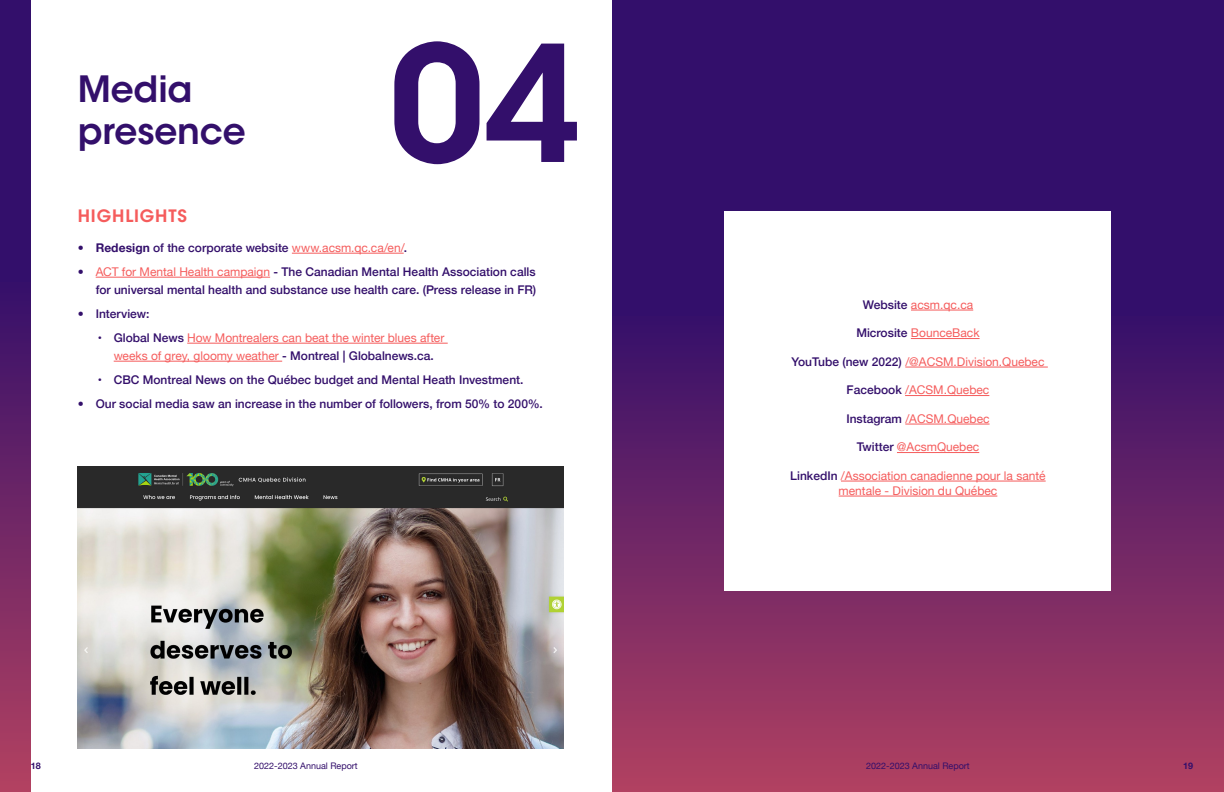
<style>
.page{position:relative;width:1224px;height:792px;background:#fff}
.page>*{position:absolute;margin:0;border:0;box-sizing:border-box;transform-origin:0 0}
.t1{font:600 160px "ITC Avant Garde Std";color:#330f6b}
.t2{font:600 36px/42px "ITC Avant Garde Std";letter-spacing:-.005em;color:#330f6b}
.t3{font:600 17px "ITC Avant Garde Std";letter-spacing:.05em;color:#f55c5c}
.t4{font:500 12px/18px "Helvetica Neue";color:#330f6b;text-align:right}
.t5{font:12px/18px "Helvetica Neue";color:#f55c5c;text-align:center}
.t6{font:9px "Helvetica Neue";color:#330f6b}
.t7{font:700 9px "Helvetica Neue";color:#330f6b}
.s1{font-weight:700}
.s2{font-weight:400;color:#f55c5c}
.s3{font-weight:700;color:#330f6b}
.s4{font-weight:500;color:#330f6b}
</style>
<div class="page">
<div style="left:612px;top:0;width:612px;height:792px;background:#330f6b"></div>
<div style="left:612px;top:316px;width:612px;height:476px;background:linear-gradient(to bottom,#37126c,#b14161)"></div>
<div style="left:725px;top:212px;width:386px;height:379px;background:#fff"></div>
<div style="left:0;top:0;width:31px;height:792px;background:#330f6b"></div>
<div style="left:0;top:282px;width:31px;height:510px;background:linear-gradient(to bottom,#35106a,#b24161)"></div>
<hr style="left:292px;top:253px;width:112px;height:1px;background:#f55c5c">
<hr style="left:96px;top:277px;width:174px;height:1px;background:#f55c5c">
<hr style="left:187px;top:343px;width:261px;height:1px;background:#f55c5c">
<hr style="left:114px;top:361px;width:168px;height:1px;background:#f55c5c">
<img style="left:78px;top:467px;width:486px;height:281px">
<hr style="left:911px;top:310px;width:62px;height:1px;background:#f55c5c">
<hr style="left:911px;top:338px;width:69px;height:1px;background:#f55c5c">
<hr style="left:905px;top:367px;width:143px;height:1px;background:#f55c5c">
<hr style="left:905px;top:395px;width:84px;height:1px;background:#f55c5c">
<hr style="left:905px;top:424px;width:85px;height:1px;background:#f55c5c">
<hr style="left:897px;top:452px;width:82px;height:1px;background:#f55c5c">
<hr style="left:841px;top:481px;width:205px;height:1px;background:#f55c5c">
<hr style="left:839px;top:496px;width:158px;height:1px;background:#f55c5c">
<h2 class="t2" style="left:78px;top:68px;width:170px">Media presence</h2>
<h1 class="t1" style="left:389px;top:2px;width:194px">04</h1>
<h3 class="t3" style="left:78px;top:205px;width:111px">HIGHLIGHTS</h3>
<p class="t4" style="left:78px;top:238px;width:331px">• <span class="s1">Redesign</span> of the corporate website <span class="s2">www.acsm.qc.ca/en/</span>.</p>
<p class="t4" style="left:78px;top:262px;width:460px">• <span class="s2">ACT for Mental Health campaign</span> - The Canadian Mental Health Association calls for universal mental health and substance use health care. (Press release in FR)</p>
<p class="t4" style="left:78px;top:304px;width:73px">• Interview:</p>
<p class="t5" style="left:98px;top:329px;width:348px"><span class="s3">•</span> <span class="s4">Global News</span> How Montrealers can beat the winter blues after weeks of grey, gloomy weather <span class="s4">- Montreal | Globalnews.ca.</span></p>
<p class="t4" style="left:98px;top:370px;width:427px"><span class="s1">•</span> CBC Montreal News on the Québec budget and Mental Heath Investment.</p>
<p class="t4" style="left:78px;top:394px;width:467px">• Our social media saw an increase in the number of followers, from 50% to 200%.</p>
<p class="t5" style="left:863px;top:296px;width:112px"><span class="s4">Website</span> acsm.qc.ca</p>
<p class="t5" style="left:856px;top:325px;width:125px"><span class="s4">Microsite</span> BounceBack</p>
<p class="t5" style="left:791px;top:353px;width:255px"><span class="s4">YouTube (new 2022)</span> /@ACSM.Division.Quebec</p>
<p class="t5" style="left:847px;top:382px;width:144px"><span class="s4">Facebook</span> /ACSM.Quebec</p>
<p class="t5" style="left:846px;top:410px;width:145px"><span class="s4">Instagram</span> /ACSM.Quebec</p>
<p class="t5" style="left:857px;top:439px;width:124px"><span class="s4">Twitter</span> @AcsmQuebec</p>
<p class="t5" style="left:790px;top:469px;width:257px;line-height:15px"><span class="s4">LinkedIn</span> /Association canadienne pour la santé mentale - Division du Québec</p>
<p class="t7" style="left:31px;top:759px;width:12px">18</p>
<p class="t6" style="left:254px;top:759px;width:105px">2022-2023 Annual Report</p>
<p class="t6" style="left:866px;top:759px;width:105px">2022-2023 Annual Report</p>
<p class="t7" style="left:1183px;top:759px;width:12px">19</p>
</div>
